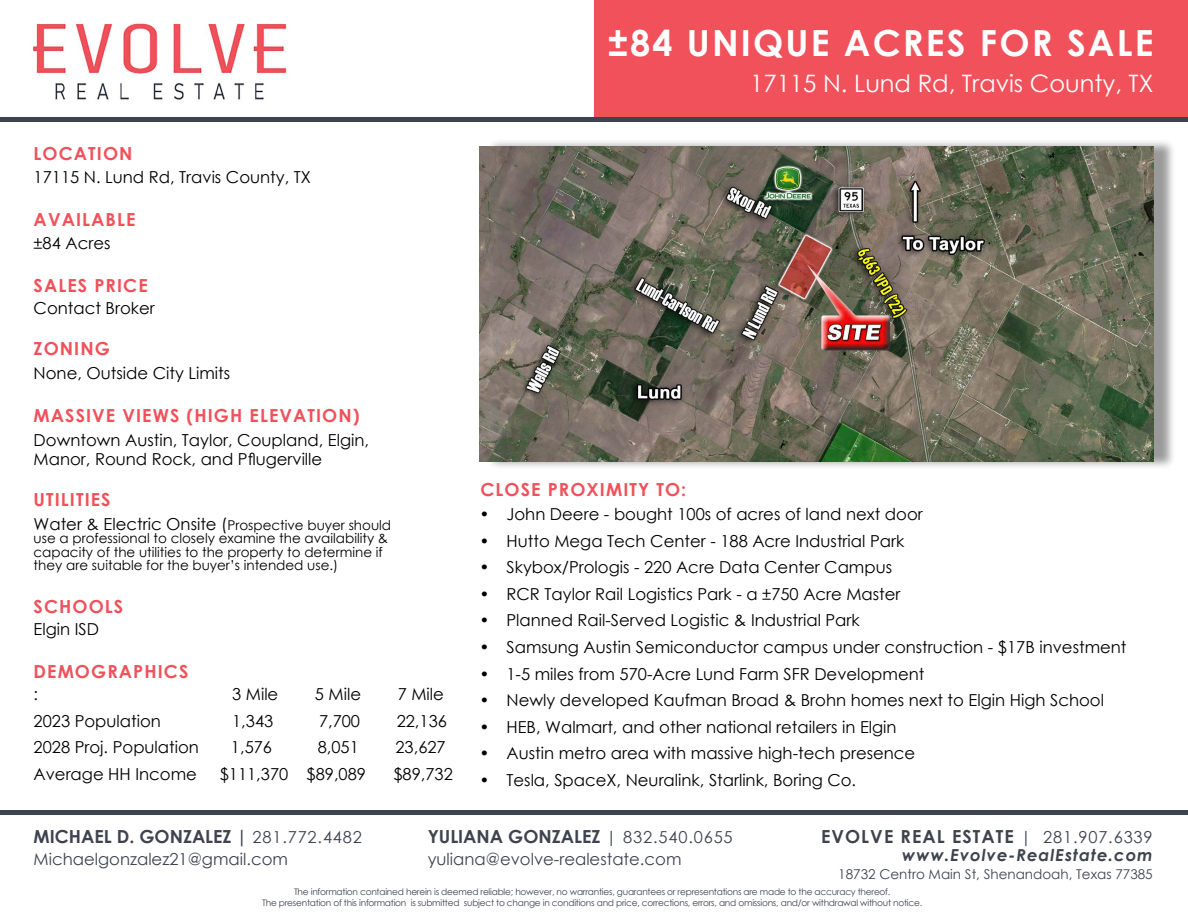
<style>
.page{position:relative;width:1188px;height:918px;background:#fff}
.page>*{position:absolute;margin:0;border:0;box-sizing:border-box;transform-origin:0 0}
.t1{font:700 36px "Century Gothic";letter-spacing:.06em;color:#fff}
.t2{font:24px "Century Gothic";color:#fff}
.t3{font:700 18px "Century Gothic";letter-spacing:.06em;color:#f0515a}
.t4{font:700 18px "Century Gothic";color:#3e434f}
.t5{font:700 18px "Century Gothic";letter-spacing:.06em;color:#3e434e}
.t6{font:16.5px/19.8px "Century Gothic";color:#000}
.t7{font:16.5px "Century Gothic";color:#3e434f}
.t8{font:italic 700 16.5px "Century Gothic";letter-spacing:.06em;color:#3e434e}
.t9{font:13.5px/13.5px "Century Gothic";color:#000}
.t10{font:13.5px "Century Gothic";color:#3e434e}
.t11{font:9px/10.8px "Century Gothic";letter-spacing:-.025em;color:#3e434e;text-align:center}
.s1{font-size:16.5px}
.s2{font-weight:400;font-size:16.5px}
.s3{font-weight:400;font-size:16.5px;color:#3e434f}
</style>
<div class="page">
<div style="left:486px;top:139px;width:691px;height:331px;background:#000;opacity:.4"></div>
<img style="left:480px;top:147px;width:673px;height:315px">
<div style="left:0;top:810px;width:1188px;height:5px;background:#3e434f"></div>
<div style="left:594px;top:0;width:594px;height:121px;background:#f0515a"></div>
<img style="left:33px;top:23px;width:254px;height:77px">
<hr style="left:0;top:117px;width:1188px;height:4px;background:#3e434f">
<p class="t3" style="left:34px;top:140px;width:100px">LOCATION</p>
<p class="t6" style="left:34px;top:167px;width:279px">17115 N. Lund Rd, Travis County, TX</p>
<p class="t3" style="left:34px;top:206px;width:103px">AVAILABLE</p>
<p class="t6" style="left:34px;top:233px;width:78px">±84 Acres</p>
<p class="t3" style="left:34px;top:272px;width:116px">SALES PRICE</p>
<p class="t6" style="left:34px;top:298px;width:123px">Contact Broker</p>
<p class="t3" style="left:34px;top:335px;width:78px">ZONING</p>
<p class="t6" style="left:34px;top:363px;width:198px">None, Outside City Limits</p>
<p class="t3" style="left:34px;top:402px;width:328px">MASSIVE VIEWS (HIGH ELEVATION)</p>
<p class="t6" style="left:34px;top:430px;width:337px">Downtown Austin, Taylor, Coupland, Elgin,<br>Manor, Round Rock, and Pflugerville</p>
<p class="t3" style="left:34px;top:486px;width:79px">UTILITIES</p>
<p class="t9" style="left:34px;top:518px;width:359px"><span class="s1">Water &amp; Electric Onsite (</span>Prospective buyer should use a professional to closely examine the availability &amp; capacity of the utilities to the property to determine if they are suitable for the buyer’s intended use.)</p>
<p class="t3" style="left:34px;top:593px;width:91px">SCHOOLS</p>
<p class="t6" style="left:34px;top:619px;width:67px">Elgin ISD</p>
<p class="t3" style="left:34px;top:658px;width:156px">DEMOGRAPHICS</p>
<p class="t6" style="left:34px;top:684px;width:6px">:</p>
<p class="t6" style="left:232px;top:684px;width:48px">3 Mile</p>
<p class="t6" style="left:315px;top:684px;width:48px">5 Mile</p>
<p class="t6" style="left:398px;top:684px;width:48px">7 Mile</p>
<p class="t6" style="left:34px;top:711px;width:129px">2023 Population</p>
<p class="t6" style="left:232px;top:711px;width:43px">1,343</p>
<p class="t6" style="left:319px;top:711px;width:43px">7,700</p>
<p class="t6" style="left:397px;top:711px;width:52px">22,136</p>
<p class="t6" style="left:34px;top:737px;width:167px">2028 Proj. Population</p>
<p class="t6" style="left:231px;top:737px;width:43px">1,576</p>
<p class="t6" style="left:318px;top:737px;width:43px">8,051</p>
<p class="t6" style="left:395px;top:737px;width:52px">23,627</p>
<p class="t6" style="left:34px;top:764px;width:165px">Average HH Income</p>
<p class="t6" style="left:220px;top:764px;width:148px">$111,370 $89,089</p>
<p class="t6" style="left:393px;top:764px;width:61px">$89,732</p>
<h1 class="t1" style="left:608px;top:16px;width:547px">±84 UNIQUE ACRES FOR SALE</h1>
<h2 class="t2" style="left:750px;top:67px;width:405px">17115 N. Lund Rd, Travis County, TX</h2>
<h1 class="t1" style="left:746px;top:16px;width:406px">6.5 ACRES ON TX-105</h1>
<h2 class="t2" style="left:747px;top:67px;width:406px">Highway 105 | Montgomery, Texas</h2>
<p class="t3" style="left:480px;top:476px;width:207px">CLOSE PROXIMITY TO:</p>
<p class="t6" style="left:480px;top:504px;width:445px">• John Deere - bought 100s of acres of land next door</p>
<p class="t6" style="left:480px;top:531px;width:426px">• Hutto Mega Tech Center - 188 Acre Industrial Park</p>
<p class="t6" style="left:480px;top:557px;width:414px">• Skybox/Prologis - 220 Acre Data Center Campus</p>
<p class="t6" style="left:480px;top:584px;width:423px">• RCR Taylor Rail Logistics Park - a ±750 Acre Master</p>
<p class="t6" style="left:480px;top:610px;width:382px">• Planned Rail-Served Logistic &amp; Industrial Park</p>
<p class="t6" style="left:480px;top:637px;width:649px">• Samsung Austin Semiconductor campus under construction - $17B investment</p>
<p class="t6" style="left:480px;top:663px;width:446px">• 1-5 miles from 570-Acre Lund Farm SFR Development</p>
<p class="t6" style="left:480px;top:690px;width:626px">• Newly developed Kaufman Broad &amp; Brohn homes next to Elgin High School</p>
<p class="t6" style="left:480px;top:717px;width:419px">• HEB, Walmart, and other national retailers in Elgin</p>
<p class="t6" style="left:480px;top:743px;width:437px">• Austin metro area with massive high-tech presence</p>
<p class="t6" style="left:480px;top:770px;width:378px">• Tesla, SpaceX, Neuralink, Starlink, Boring Co.</p>
<p class="t4" style="left:34px;top:823px;width:330px">MICHAEL D. GONZALEZ | <span class="s2">281.772.4482</span></p>
<p class="t7" style="left:34px;top:847px;width:256px">Michaelgonzalez21@gmail.com</p>
<p class="t4" style="left:428px;top:823px;width:307px">YULIANA GONZALEZ <span class="s2">| 832.540.0655</span></p>
<p class="t7" style="left:428px;top:847px;width:255px">yuliana@evolve-realestate.com</p>
<p class="t5" style="left:821px;top:823px;width:333px">EVOLVE REAL ESTATE <span class="s3">| 281.907.6339</span></p>
<p class="t8" style="left:902px;top:843px;width:252px">www.Evolve-RealEstate.com</p>
<p class="t10" style="left:838px;top:865px;width:316px">18732 Centro Main St, Shenandoah, Texas 77385</p>
<p class="t11" style="left:262px;top:887px;width:662px">The information contained herein is deemed reliable; however, no warranties, guarantees or representations are made to the accuracy thereof.<br>The presentation of this information is submitted subject to change in conditions and price, corrections, errors, and omissions, and/or withdrawal without notice.</p>
</div>
